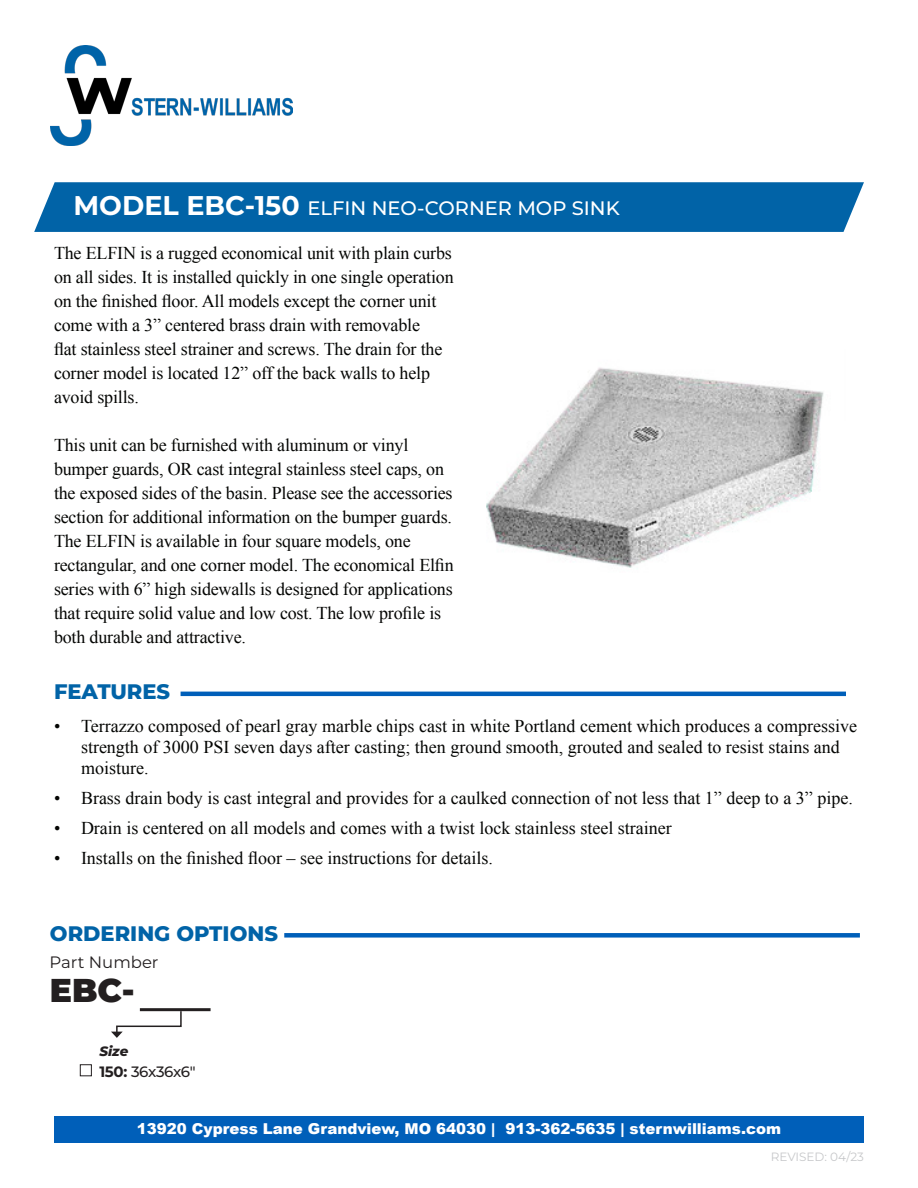
<style>
.page{position:relative;width:918px;height:1188px;background:#fff}
.page>*{position:absolute;margin:0;border:0;box-sizing:border-box;transform-origin:0 0}
.t1{font:900 33px "Montserrat";color:#231f20}
.t2{font:700 27px "Montserrat";color:#fff}
.t3{font:800 21px "Montserrat";color:#0163a7}
.t4{font:100 19.5px "Montserrat";color:#fff}
.t5{font:18px/24px "Times New Roman";letter-spacing:-.01em;color:#040503}
.t6{font:16.5px "Montserrat";color:#231f20}
.t7{font:900 15px "Arial";color:#fff}
.Paragraph_Style_1{font:100 15px "Montserrat";letter-spacing:-.025em;color:#231f20}
.t8{font:italic 800 13.5px "Montserrat";color:#231f20}
.t9{font:12px "Montserrat";color:#c7c8ca}
.s1{font-weight:700}
</style>
<div class="page">
<div style="left:54px;top:1116px;width:810px;height:27px;background:#005fb9"></div>
<img style="left:50px;top:45px;width:243px;height:100px">
<div style="left:34px;top:182px;width:830px;height:50px;background:#0163a7"></div>
<div style="left:284px;top:933px;width:576px;height:5px;background:#005fb9"></div>
<hr style="left:140px;top:1008px;width:71px;height:3px;background:#231f20">
<div style="left:80px;top:1064px;width:12px;height:12px;border:1px solid #231f20"></div>
<svg style="left:111px;top:1010px;width:71px;height:28px"></svg>
<hr style="left:181px;top:692px;width:665px;height:4px;background:#005fb9">
<img style="left:486px;top:367px;width:338px;height:201px">
<p class="t2" style="left:74px;top:188px;width:228px">MODEL EBC-150</p>
<p class="t4" style="left:308px;top:196px;width:314px">ELFIN NEO-CORNER MOP SINK</p>
<p class="t5" style="left:54px;top:241px;width:401px">The ELFIN is a rugged economical unit with plain curbs on all sides. It is installed quickly in one single operation on the finished floor. All models except the corner unit come with a 3” centered brass drain with removable<br>flat stainless steel strainer and screws. The drain for the corner model is located 12” off the back walls to help avoid spills.</p>
<p class="t5" style="left:54px;top:433px;width:401px">This unit can be furnished with aluminum or vinyl bumper guards, OR cast integral stainless steel caps, on the exposed sides of the basin. Please see the accessories section for additional information on the bumper guards.<br>The ELFIN is available in four square models, one rectangular, and one corner model. The economical Elfin series with 6” high sidewalls is designed for applications that require solid value and low cost. The low profile is both durable and attractive.</p>
<p class="t3" style="left:54px;top:678px;width:118px">FEATURES</p>
<p class="t5" style="left:81px;top:715px;width:778px;line-height:21px;text-indent:-27px">• Terrazzo composed of pearl gray marble chips cast in white Portland cement which produces a compressive strength of 3000 PSI seven days after casting; then ground smooth, grouted and sealed to resist stains and moisture.</p>
<p class="t5" style="left:54px;top:785px;width:800px">• Brass drain body is cast integral and provides for a caulked connection of not less that 1” deep to a 3” pipe.</p>
<p class="t5" style="left:54px;top:815px;width:619px">• Drain is centered on all models and comes with a twist lock stainless steel strainer</p>
<p class="t5" style="left:54px;top:845px;width:440px">• Installs on the finished floor – see instructions for details.</p>
<p class="t3" style="left:50px;top:919px;width:230px">ORDERING OPTIONS</p>
<p class="t1" style="left:50px;top:969px;width:86px">EBC-</p>
<p class="t6" style="left:50px;top:951px;width:110px">Part Number</p>
<p class="t8" style="left:99px;top:1042px;width:30px">Size</p>
<p class="Paragraph_Style_1" style="left:99px;top:1062px;width:98px"><span class="s1">150:</span> 36x36x6″</p>
<p class="t7" style="left:137px;top:1118px;width:646px">13920 Cypress Lane Grandview, MO 64030 | 913-362-5635 | sternwilliams.com</p>
<p class="t9" style="left:771px;top:1149px;width:95px">REVISED: 04/23</p>
</div>
